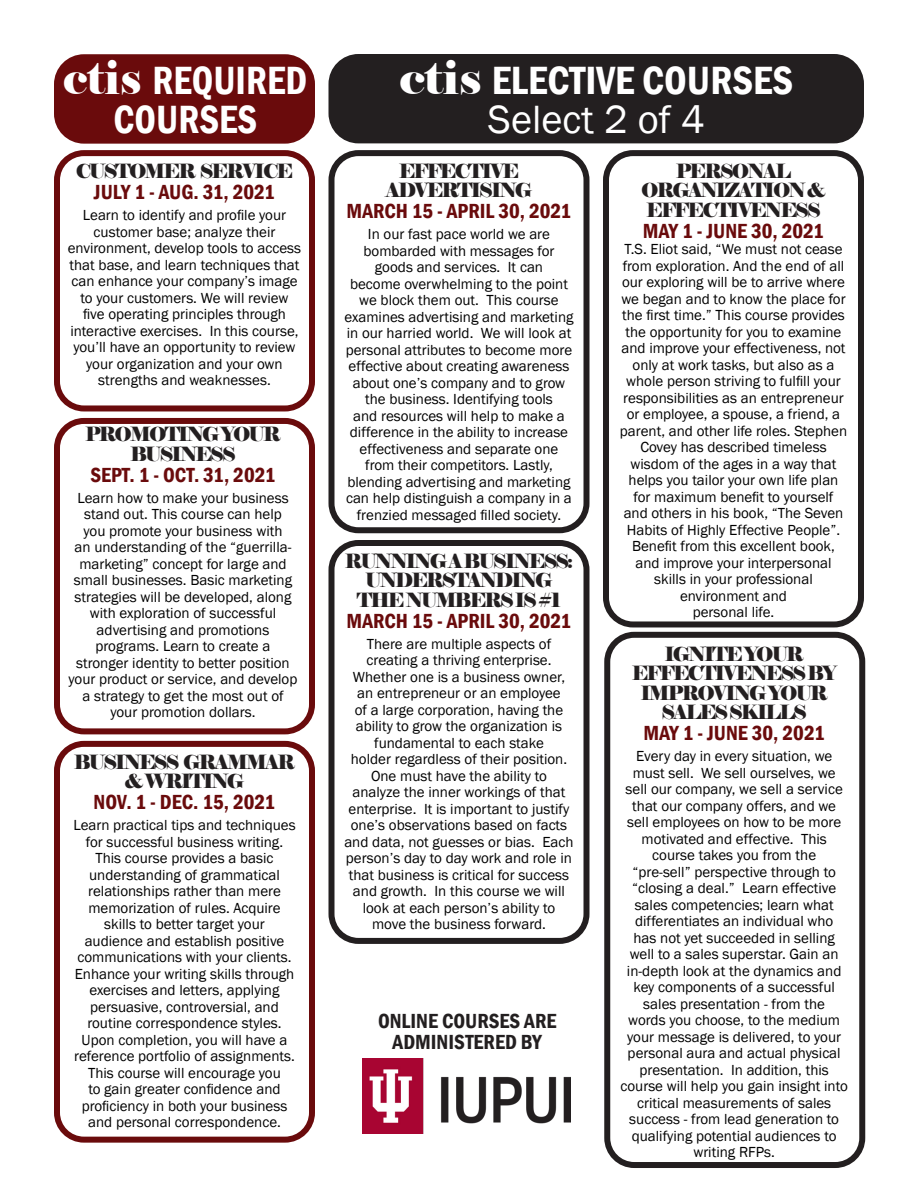
<style>
.page{position:relative;width:918px;height:1188px;background:#fff}
.page>*{position:absolute;margin:0;border:0;box-sizing:border-box;transform-origin:0 0}
.t1{font:600 condensed 40.5px/39px "Franklin Gothic";color:#fff;text-align:center;scale:.95 1}
.t2{font:600 condensed 40.5px "Franklin Gothic";color:#fff}
.t3{font:40.5px "Franklin Gothic";color:#fff}
.t4{font:600 condensed 21px "Franklin Gothic";color:#6a0b0c}
.t5{font:600 condensed 21px/21px "Franklin Gothic";color:#231f20;text-align:center}
.t6{font:19.5px/19.5px "Elephant";letter-spacing:-.1em;color:#231f20;text-align:center}
.t7{font:15px/16.5px "Franklin Gothic";color:#000;text-align:center}
.s1{font-family:"Elephant";font-weight:400;font-stretch:normal;font-size:46.5px}
</style>
<div class="page">
<div style="left:54px;top:150px;width:261px;height:261px;border:6px solid #6a0b0c;border-radius:27px"></div>
<div style="left:54px;top:418px;width:261px;height:316px;border:6px solid #6a0b0c;border-radius:27px"></div>
<div style="left:54px;top:741px;width:261px;height:402px;border:6px solid #6a0b0c;border-radius:27px"></div>
<div style="left:328px;top:150px;width:262px;height:383px;border:6px solid #231f20;border-radius:27px"></div>
<div style="left:328px;top:540px;width:262px;height:404px;border:6px solid #231f20;border-radius:27px"></div>
<div style="left:603px;top:150px;width:261px;height:477px;border:6px solid #231f20;border-radius:27px"></div>
<div style="left:604px;top:632px;width:261px;height:536px;border:6px solid #231f20;border-radius:27px"></div>
<div style="left:57px;top:57px;width:255px;height:84px;background:#6a0b0c;border-radius:27px"></div>
<div style="left:54px;top:54px;width:261px;height:90px;border:6px solid #6a0b0c;border-radius:27px"></div>
<div style="left:332px;top:57px;width:529px;height:83px;background:#231f20;border-radius:27px"></div>
<div style="left:328px;top:54px;width:536px;height:89px;border:6px solid #231f20;border-radius:27px"></div>
<img style="left:363px;top:1058px;width:207px;height:76px">
<p class="t1" style="left:64px;top:61px;width:258px"><span class="s1">ctis</span> REQUIRED<br>COURSES</p>
<p class="t2" style="left:400px;top:54px;width:395px"><span class="s1">ctis</span> ELECTIVE COURSES</p>
<p class="t3" style="left:488px;top:95px;width:218px">Select 2 of 4</p>
<p class="t6" style="left:76px;top:162px;width:219px">CUSTOMER SERVICE</p>
<p class="t4" style="left:94px;top:178px;width:183px">JULY 1 - AUG. 31, 2021</p>
<p class="t7" style="left:68px;top:207px;width:235px">Learn to identify and profile your customer base; analyze their environment, develop tools to access that base, and learn techniques that can enhance your company’s image to your customers. We will review five operating principles through interactive exercises. In this course, you’ll have an opportunity to review your organization and your own strengths and weaknesses.</p>
<p class="t6" style="left:85px;top:425px;width:197px">PROMOTING YOUR<br>BUSINESS</p>
<p class="t4" style="left:90px;top:461px;width:187px">SEPT. 1 - OCT. 31, 2021</p>
<p class="t7" style="left:69px;top:490px;width:230px">Learn how to make your business stand out. This course can help<br>you promote your business with<br>an understanding of the “guerrilla&shy;marketing” concept for large and small businesses. Basic marketing strategies will be developed, along with exploration of successful advertising and promotions programs. Learn to create a stronger identity to better position your product or service, and develop a strategy to get the most out of your promotion dollars.</p>
<p class="t6" style="left:74px;top:752px;width:223px">BUSINESS GRAMMAR &amp; WRITING</p>
<p class="t4" style="left:94px;top:788px;width:183px">NOV. 1 - DEC. 15, 2021</p>
<p class="t7" style="left:73px;top:817px;width:224px">Learn practical tips and techniques for successful business writing.<br>This course provides a basic understanding of grammatical relationships rather than mere memorization of rules. Acquire skills to better target your audience and establish positive communications with your clients.<br>Enhance your writing skills through exercises and letters, applying persuasive, controversial, and routine correspondence styles.<br>Upon completion, you will have a reference portfolio of assignments.<br>This course will encourage you<br>to gain greater confidence and proficiency in both your business and personal correspondence.</p>
<p class="t6" style="left:386px;top:162px;width:148px">EFFECTIVE<br>ADVERTISING</p>
<p class="t4" style="left:347px;top:197px;width:226px">MARCH 15 - APRIL 30, 2021</p>
<p class="t7" style="left:345px;top:226px;width:231px">In our fast pace world we are bombarded with messages for goods and services. It can<br>become overwhelming to the point we block them out. This course examines advertising and marketing in our harried world. We will look at personal attributes to become more effective about creating awareness about one’s company and to grow the business. Identifying tools<br>and resources will help to make a difference in the ability to increase effectiveness and separate one from their competitors. Lastly, blending advertising and marketing can help distinguish a company in a frenzied messaged filled society.</p>
<p class="t6" style="left:345px;top:551px;width:230px">RUNNING A BUSINESS:<br>UNDERSTANDING<br>THE NUMBERS IS #1</p>
<p class="t4" style="left:347px;top:607px;width:226px">MARCH 15 - APRIL 30, 2021</p>
<p class="t7" style="left:344px;top:636px;width:231px">There are multiple aspects of creating a thriving enterprise.<br>Whether one is a business owner, an entrepreneur or an employee<br>of a large corporation, having the ability to grow the organization is fundamental to each stake<br>holder regardless of their position.<br>One must have the ability to<br>analyze the inner workings of that enterprise. It is important to justify one’s observations based on facts and data, not guesses or bias. Each person’s day to day work and role in that business is critical for success and growth. In this course we will look at each person’s ability to move the business forward.</p>
<p class="t5" style="left:378px;top:1011px;width:180px">ONLINE COURSES ARE<br>ADMINISTERED BY</p>
<p class="t6" style="left:641px;top:162px;width:186px">PERSONAL<br>ORGANIZATION &amp;<br>EFFECTIVENESS</p>
<p class="t4" style="left:643px;top:217px;width:183px">MAY 1 - JUNE 30, 2021</p>
<p class="t7" style="left:620px;top:241px;width:229px">T.S. Eliot said, “We must not cease from exploration. And the end of all our exploring will be to arrive where we began and to know the place for the first time.” This course provides the opportunity for you to examine and improve your effectiveness, not only at work tasks, but also as a whole person striving to fulfill your responsibilities as an entrepreneur or employee, a spouse, a friend, a parent, and other life roles. Stephen<br>Covey has described timeless wisdom of the ages in a way that helps you tailor your own life plan for maximum benefit to yourself and others in his book, “The Seven<br>Habits of Highly Effective People”.<br>Benefit from this excellent book, and improve your interpersonal skills in your professional environment and<br>personal life.</p>
<p class="t6" style="left:632px;top:644px;width:206px">IGNITE YOUR<br>EFFECTIVENESS BY<br>IMPROVING YOUR<br>SALES SKILLS</p>
<p class="t4" style="left:644px;top:719px;width:183px">MAY 1 - JUNE 30, 2021</p>
<p class="t7" style="left:620px;top:748px;width:229px">Every day in every situation, we must sell. We sell ourselves, we sell our company, we sell a service that our company offers, and we sell employees on how to be more motivated and effective. This course takes you from the<br>“pre-sell” perspective through to “closing a deal.” Learn effective sales competencies; learn what differentiates an individual who<br>has not yet succeeded in selling well to a sales superstar. Gain an in-depth look at the dynamics and key components of a successful sales presentation - from the<br>words you choose, to the medium your message is delivered, to your personal aura and actual physical presentation. In addition, this course will help you gain insight into critical measurements of sales success - from lead generation to qualifying potential audiences to writing RFPs.</p>
</div>
